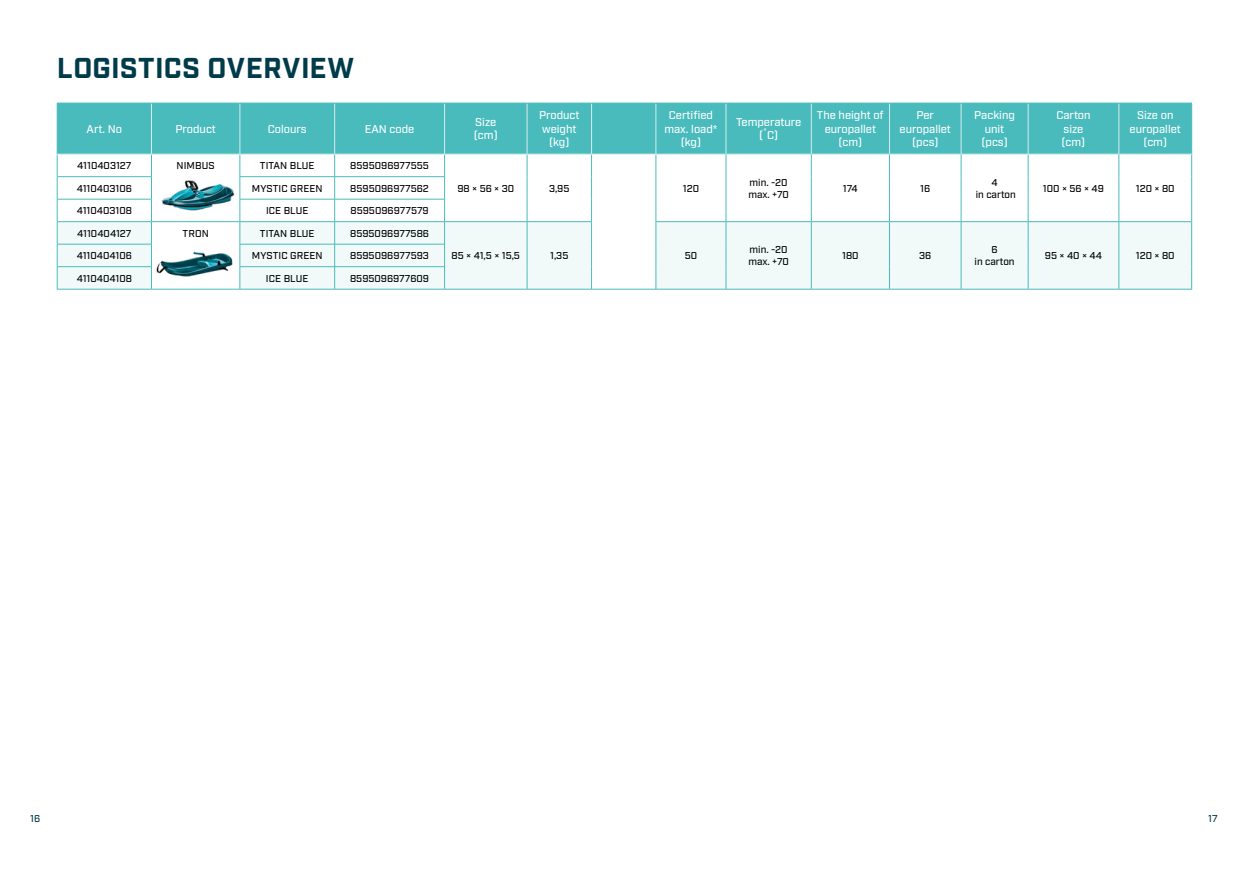
<style>
.page{position:relative;width:1248px;height:886px;background:#fff}
.page>*{position:absolute;margin:0;border:0;box-sizing:border-box;transform-origin:0 0}
.t1{font:700 28.75px "Industry";letter-spacing:.015em;color:#003b4a}
.t2{font:500 11.25px/13.5px "Industry";color:#fff;text-align:center}
.t3{font:500 10px/12px "Industry";color:#000}
.t4{font:500 10px "Industry";color:#003b4a}
</style>
<div class="page">
<img style="left:161px;top:166px;width:79px;height:55px">
<div style="left:58px;top:104px;width:1133px;height:50px;background:#4abbbd"></div>
<svg style="left:58px;top:222px;width:1132px;height:67px;fill:#f2f9f9"></svg>
<hr style="left:591px;top:289px;width:65px;height:1px;background:#4abbbd">
<hr style="left:58px;top:176px;width:94px;height:1px;background:#4abbbd">
<hr style="left:240px;top:176px;width:94px;height:1px;background:#4abbbd">
<hr style="left:334px;top:176px;width:110px;height:1px;background:#4abbbd">
<hr style="left:58px;top:199px;width:94px;height:1px;background:#4abbbd">
<hr style="left:240px;top:199px;width:94px;height:1px;background:#4abbbd">
<hr style="left:334px;top:199px;width:110px;height:1px;background:#4abbbd">
<hr style="left:58px;top:221px;width:93px;height:1px;background:#4abbbd">
<hr style="left:240px;top:221px;width:94px;height:1px;background:#4abbbd">
<hr style="left:335px;top:221px;width:109px;height:1px;background:#4abbbd">
<hr style="left:58px;top:244px;width:94px;height:1px;background:#4abbbd">
<hr style="left:240px;top:244px;width:94px;height:1px;background:#4abbbd">
<hr style="left:334px;top:244px;width:110px;height:1px;background:#4abbbd">
<hr style="left:58px;top:266px;width:94px;height:1px;background:#4abbbd">
<svg style="left:57px;top:155px;width:1px;height:134px"></svg>
<hr style="left:240px;top:266px;width:94px;height:1px;background:#4abbbd">
<hr style="left:334px;top:266px;width:110px;height:1px;background:#4abbbd">
<svg style="left:334px;top:155px;width:1px;height:134px"></svg>
<svg style="left:444px;top:155px;width:1px;height:134px"></svg>
<svg style="left:527px;top:155px;width:1px;height:134px"></svg>
<svg style="left:591px;top:155px;width:1px;height:134px"></svg>
<svg style="left:655px;top:155px;width:1px;height:134px"></svg>
<svg style="left:1027px;top:155px;width:1px;height:134px"></svg>
<hr style="left:151px;top:103px;width:1px;height:51px;background:#d6eced">
<hr style="left:239px;top:103px;width:1px;height:51px;background:#d6eced">
<hr style="left:334px;top:103px;width:1px;height:51px;background:#d6eced">
<hr style="left:444px;top:103px;width:1px;height:51px;background:#d6eced">
<hr style="left:526px;top:103px;width:1px;height:51px;background:#d6eced">
<hr style="left:591px;top:103px;width:1px;height:51px;background:#d6eced">
<hr style="left:655px;top:103px;width:1px;height:51px;background:#d6eced">
<hr style="left:725px;top:103px;width:1px;height:51px;background:#d6eced">
<hr style="left:811px;top:103px;width:1px;height:51px;background:#d6eced">
<hr style="left:889px;top:103px;width:1px;height:51px;background:#d6eced">
<hr style="left:960px;top:103px;width:1px;height:51px;background:#d6eced">
<hr style="left:1027px;top:103px;width:1px;height:51px;background:#d6eced">
<hr style="left:1118px;top:103px;width:1px;height:51px;background:#d6eced">
<hr style="left:57px;top:154px;width:94px;height:1px;background:#d6eced">
<hr style="left:151px;top:154px;width:89px;height:1px;background:#d6eced">
<hr style="left:240px;top:154px;width:94px;height:1px;background:#d6eced">
<hr style="left:334px;top:154px;width:110px;height:1px;background:#d6eced">
<hr style="left:444px;top:154px;width:83px;height:1px;background:#d6eced">
<hr style="left:527px;top:154px;width:64px;height:1px;background:#d6eced">
<hr style="left:591px;top:154px;width:65px;height:1px;background:#d6eced">
<hr style="left:656px;top:154px;width:70px;height:1px;background:#d6eced">
<hr style="left:811px;top:154px;width:78px;height:1px;background:#d6eced">
<hr style="left:961px;top:154px;width:67px;height:1px;background:#d6eced">
<hr style="left:1028px;top:154px;width:90px;height:1px;background:#d6eced">
<hr style="left:57px;top:103px;width:94px;height:1px;background:#4abbbd">
<hr style="left:57px;top:103px;width:1px;height:51px;background:#4abbbd">
<hr style="left:151px;top:103px;width:89px;height:1px;background:#4abbbd">
<hr style="left:240px;top:103px;width:94px;height:1px;background:#4abbbd">
<hr style="left:334px;top:103px;width:110px;height:1px;background:#4abbbd">
<hr style="left:444px;top:103px;width:83px;height:1px;background:#4abbbd">
<hr style="left:527px;top:103px;width:64px;height:1px;background:#4abbbd">
<hr style="left:591px;top:103px;width:65px;height:1px;background:#4abbbd">
<hr style="left:656px;top:103px;width:70px;height:1px;background:#4abbbd">
<hr style="left:726px;top:103px;width:85px;height:1px;background:#4abbbd">
<hr style="left:811px;top:103px;width:78px;height:1px;background:#4abbbd">
<hr style="left:889px;top:103px;width:72px;height:1px;background:#4abbbd">
<hr style="left:961px;top:103px;width:67px;height:1px;background:#4abbbd">
<hr style="left:1028px;top:103px;width:90px;height:1px;background:#4abbbd">
<hr style="left:1118px;top:103px;width:73px;height:1px;background:#4abbbd">
<hr style="left:1191px;top:103px;width:1px;height:51px;background:#4abbbd">
<hr style="left:726px;top:154px;width:85px;height:1px;background:#d6eced">
<svg style="left:725px;top:154px;width:1px;height:135px"></svg>
<svg style="left:811px;top:154px;width:1px;height:135px"></svg>
<hr style="left:889px;top:154px;width:72px;height:1px;background:#d6eced">
<svg style="left:889px;top:154px;width:1px;height:135px"></svg>
<svg style="left:960px;top:154px;width:1px;height:135px"></svg>
<hr style="left:1118px;top:154px;width:73px;height:1px;background:#d6eced">
<svg style="left:1118px;top:154px;width:1px;height:135px"></svg>
<svg style="left:1190px;top:221px;width:1px;height:68px"></svg>
<hr style="left:444px;top:221px;width:83px;height:1px;background:#4abbbd">
<hr style="left:527px;top:221px;width:64px;height:1px;background:#4abbbd">
<hr style="left:444px;top:289px;width:83px;height:1px;background:#4abbbd">
<hr style="left:527px;top:289px;width:64px;height:1px;background:#4abbbd">
<hr style="left:656px;top:221px;width:70px;height:1px;background:#4abbbd">
<hr style="left:726px;top:221px;width:85px;height:1px;background:#4abbbd">
<hr style="left:811px;top:221px;width:78px;height:1px;background:#4abbbd">
<hr style="left:889px;top:221px;width:72px;height:1px;background:#4abbbd">
<hr style="left:961px;top:221px;width:67px;height:1px;background:#4abbbd">
<hr style="left:1028px;top:221px;width:90px;height:1px;background:#4abbbd">
<hr style="left:1118px;top:221px;width:72px;height:1px;background:#4abbbd">
<hr style="left:656px;top:289px;width:70px;height:1px;background:#4abbbd">
<hr style="left:726px;top:289px;width:85px;height:1px;background:#4abbbd">
<hr style="left:811px;top:289px;width:78px;height:1px;background:#4abbbd">
<hr style="left:889px;top:289px;width:72px;height:1px;background:#4abbbd">
<hr style="left:961px;top:289px;width:67px;height:1px;background:#4abbbd">
<hr style="left:1028px;top:289px;width:90px;height:1px;background:#4abbbd">
<hr style="left:1118px;top:289px;width:73px;height:1px;background:#4abbbd">
<hr style="left:151px;top:221px;width:89px;height:1px;background:#4abbbd">
<svg style="left:151px;top:154px;width:1px;height:135px"></svg>
<svg style="left:240px;top:155px;width:1px;height:134px"></svg>
<hr style="left:151px;top:289px;width:89px;height:1px;background:#4abbbd">
<hr style="left:57px;top:289px;width:94px;height:1px;background:#4abbbd">
<hr style="left:240px;top:289px;width:94px;height:1px;background:#4abbbd">
<hr style="left:334px;top:289px;width:110px;height:1px;background:#4abbbd">
<h1 class="t1" style="left:57px;top:50px;width:299px">LOGISTICS OVERVIEW</h1>
<p class="t2" style="left:87px;top:122px;width:37px">Art. No</p>
<p class="t2" style="left:175px;top:122px;width:42px">Product</p>
<p class="t2" style="left:268px;top:122px;width:40px">Colours</p>
<p class="t2" style="left:365px;top:122px;width:51px">EAN code</p>
<p class="t2" style="left:474px;top:116px;width:25px;text-align:left">Size (cm)</p>
<p class="t2" style="left:539px;top:109px;width:42px">Product weight (kg)</p>
<p class="t2" style="left:664px;top:109px;width:55px">Certified max. load* (kg)</p>
<p class="t2" style="left:736px;top:116px;width:67px">Temperature (˚C)</p>
<p class="t2" style="left:817px;top:109px;width:68px">The height of europallet (cm)</p>
<p class="t2" style="left:899px;top:109px;width:53px">Per europallet (pcs)</p>
<p class="t2" style="left:974px;top:109px;width:42px">Packing unit (pcs)</p>
<p class="t2" style="left:1056px;top:109px;width:36px">Carton size (cm)</p>
<p class="t2" style="left:1129px;top:109px;width:53px">Size on europallet (cm)</p>
<p class="t3" style="left:77px;top:160px;width:56px">4110403127</p>
<p class="t3" style="left:176px;top:160px;width:40px">NIMBUS</p>
<p class="t3" style="left:260px;top:160px;width:56px">TITAN BLUE</p>
<p class="t3" style="left:350px;top:160px;width:80px">8595096977555</p>
<p class="t3" style="left:457px;top:182px;width:58px">98 × 56 × 30</p>
<p class="t3" style="left:549px;top:182px;width:22px">3,95</p>
<p class="t3" style="left:682px;top:182px;width:18px">120</p>
<p class="t3" style="left:748px;top:176px;width:42px">min. -20 max. +70</p>
<p class="t3" style="left:842px;top:182px;width:16px">174</p>
<p class="t3" style="left:920px;top:182px;width:12px">16</p>
<p class="t3" style="left:975px;top:176px;width:42px;text-align:center">4<br>in carton</p>
<p class="t3" style="left:77px;top:182px;width:57px">4110403106</p>
<p class="t3" style="left:252px;top:182px;width:72px">MYSTIC GREEN</p>
<p class="t3" style="left:350px;top:182px;width:80px">8595096977562</p>
<p class="t3" style="left:1042px;top:182px;width:63px">100 × 56 × 49</p>
<p class="t3" style="left:1135px;top:182px;width:40px">120 × 80</p>
<p class="t3" style="left:77px;top:205px;width:57px">4110403108</p>
<p class="t3" style="left:266px;top:205px;width:44px">ICE BLUE</p>
<p class="t3" style="left:350px;top:205px;width:80px">8595096977579</p>
<p class="t3" style="left:77px;top:227px;width:56px">4110404127</p>
<p class="t3" style="left:182px;top:228px;width:28px">TRON</p>
<p class="t3" style="left:260px;top:227px;width:56px">TITAN BLUE</p>
<p class="t3" style="left:350px;top:227px;width:80px">8595096977586</p>
<p class="t3" style="left:451px;top:250px;width:70px">85 × 41,5 × 15,5</p>
<p class="t3" style="left:550px;top:250px;width:20px">1,35</p>
<p class="t3" style="left:684px;top:250px;width:14px">50</p>
<p class="t3" style="left:748px;top:244px;width:42px">min. -20 max. +70</p>
<p class="t3" style="left:842px;top:250px;width:18px">180</p>
<p class="t3" style="left:919px;top:250px;width:14px">36</p>
<p class="t3" style="left:974px;top:244px;width:42px;text-align:center">6<br>in carton</p>
<p class="t3" style="left:77px;top:250px;width:57px">4110404106</p>
<p class="t3" style="left:252px;top:250px;width:72px">MYSTIC GREEN</p>
<p class="t3" style="left:350px;top:250px;width:80px">8595096977593</p>
<p class="t3" style="left:1044px;top:250px;width:59px">95 × 40 × 44</p>
<p class="t3" style="left:1135px;top:250px;width:40px">120 × 80</p>
<p class="t3" style="left:77px;top:272px;width:57px">4110404108</p>
<p class="t3" style="left:266px;top:272px;width:44px">ICE BLUE</p>
<p class="t3" style="left:350px;top:272px;width:80px">8595096977609</p>
<p class="t4" style="left:30px;top:813px;width:12px">16</p>
<p class="t4" style="left:1207px;top:813px;width:11px">17</p>
</div>
